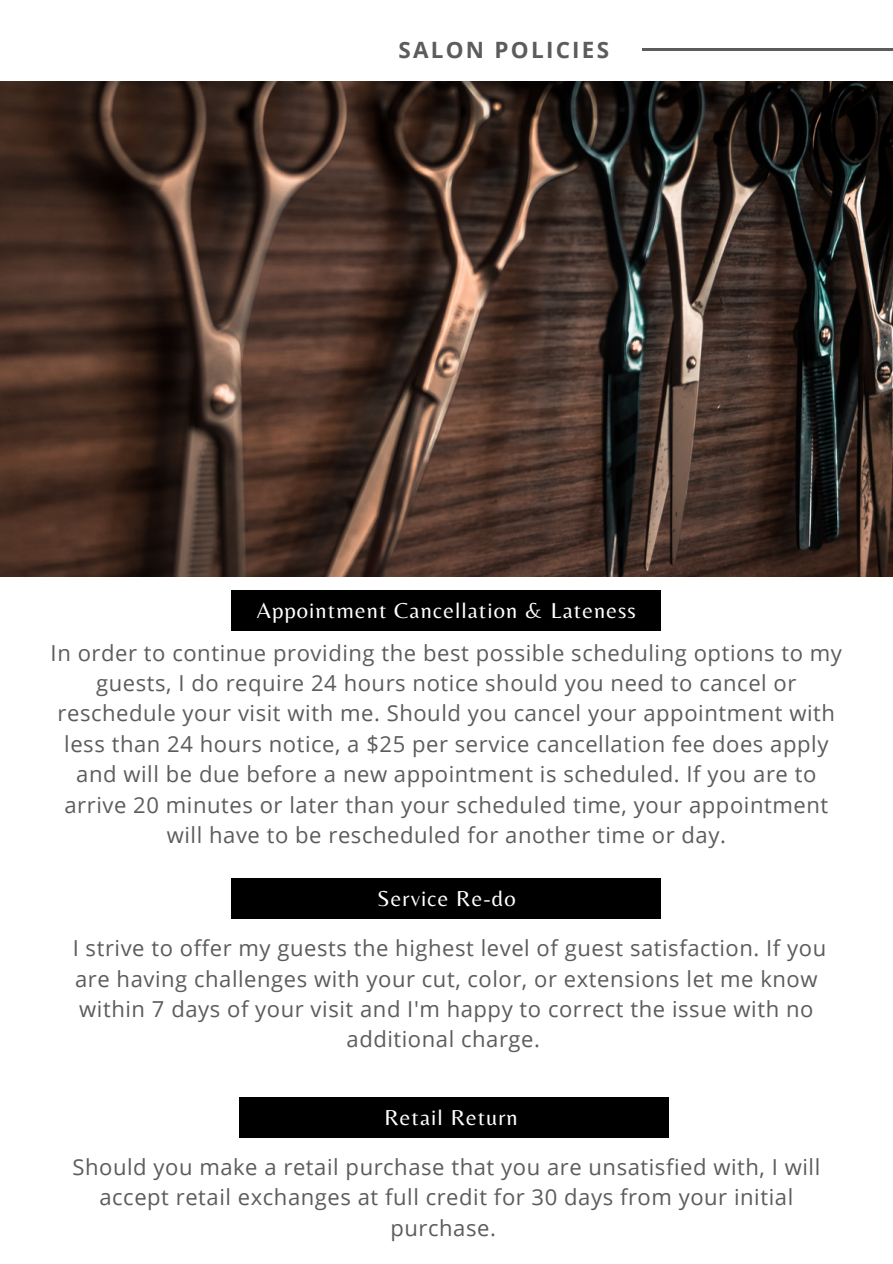
<style>
.page{position:relative;width:893px;height:1264px;background:#fff}
.page>*{position:absolute;margin:0;border:0;box-sizing:border-box;transform-origin:0 0}
.t1{font:22.5px "Belleza";letter-spacing:.05em;color:#fff}
.t2{font:700 22.5px "Open Sans";letter-spacing:.1em;color:#5d5c5c}
.t3{font:22.05px/30.3px "Open Sans";letter-spacing:.025em;color:#5d5c5c;text-align:center}
</style>
<div class="page">
<hr style="left:642px;top:48px;width:250px;height:2px;background:#5d5c5c">
<div style="left:231px;top:590px;width:430px;height:41px;background:#000"></div>
<div style="left:231px;top:877px;width:430px;height:41px;background:#000"></div>
<div style="left:239px;top:1096px;width:430px;height:41px;background:#000"></div>
<img style="left:0;top:82px;width:892px;height:494px">
<p class="t2" style="left:398px;top:34px;width:212px">SALON POLICIES</p>
<p class="t1" style="left:257px;top:597px;width:380px">Appointment Cancellation &amp; Lateness</p>
<p class="t3" style="left:51px;top:637px;width:792px">In order to continue providing the best possible scheduling options to my guests, I do require 24 hours notice should you need to cancel or reschedule your visit with me. Should you cancel your appointment with less than 24 hours notice, a $25 per service cancellation fee does apply and will be due before a new appointment is scheduled. If you are to arrive 20 minutes or later than your scheduled time, your appointment will have to be rescheduled for another time or day.</p>
<p class="t1" style="left:377px;top:884px;width:140px">Service Re-do</p>
<p class="t3" style="left:73px;top:932px;width:755px">I strive to offer my guests the highest level of guest satisfaction. If you are having challenges with your cut, color, or extensions let me know within 7 days of your visit and I'm happy to correct the issue with no additional charge.</p>
<p class="t1" style="left:384px;top:1103px;width:135px">Retail Return</p>
<p class="t3" style="left:72px;top:1151px;width:749px">Should you make a retail purchase that you are unsatisfied with, I will accept retail exchanges at full credit for 30 days from your initial purchase.</p>
</div>
